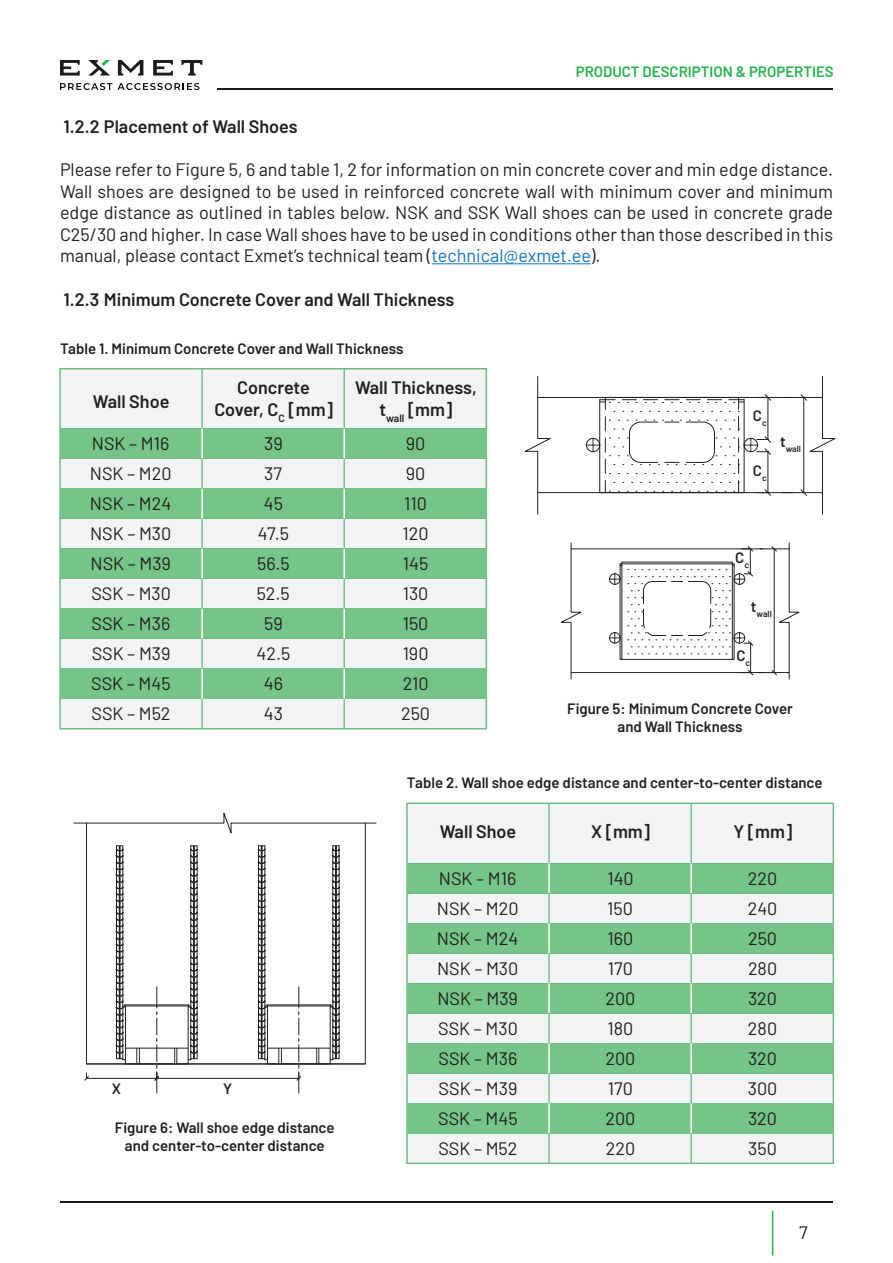
<style>
.page{position:relative;width:893px;height:1263px;background:#fff}
.page>*{position:absolute;margin:0;border:0;box-sizing:border-box;transform-origin:0 0}
.t1{font:18px/30px "Barlow";color:#231f20;text-align:justify}
.t2{font:600 18px/21.6px "Barlow";color:#231f20;text-align:center}
.t3{font:600 15px/18px "Barlow";color:#231f20;text-align:center}
.t4{font:600 15px "Barlow";color:#25b24b}
.t5{font:600 8.7px "Barlow";color:#231f20}
.s1{color:#1074bc}
</style>
<div class="page">
<div style="left:407px;top:1133px;width:426px;height:30px;background:#f2f3f4"></div>
<div style="left:407px;top:983px;width:426px;height:30px;background:#75c488"></div>
<div style="left:407px;top:1013px;width:426px;height:30px;background:#f2f3f4"></div>
<div style="left:407px;top:1043px;width:426px;height:30px;background:#75c488"></div>
<div style="left:407px;top:1073px;width:426px;height:30px;background:#f2f3f4"></div>
<div style="left:407px;top:1103px;width:426px;height:30px;background:#75c488"></div>
<div style="left:407px;top:863px;width:426px;height:30px;background:#75c488"></div>
<div style="left:407px;top:893px;width:426px;height:30px;background:#f2f3f4"></div>
<div style="left:407px;top:923px;width:426px;height:30px;background:#75c488"></div>
<div style="left:407px;top:953px;width:426px;height:30px;background:#f2f3f4"></div>
<div style="left:407px;top:803px;width:426px;height:60px;background:#f2f3f4"></div>
<hr style="left:548px;top:803px;width:2px;height:60px;background:#75c488">
<hr style="left:548px;top:863px;width:2px;height:30px;background:#fff">
<hr style="left:548px;top:893px;width:2px;height:30px;background:#75c488">
<hr style="left:548px;top:923px;width:2px;height:30px;background:#fff">
<hr style="left:548px;top:953px;width:2px;height:30px;background:#75c488">
<hr style="left:548px;top:983px;width:2px;height:30px;background:#fff">
<hr style="left:548px;top:1013px;width:2px;height:30px;background:#75c488">
<hr style="left:548px;top:1043px;width:2px;height:30px;background:#fff">
<hr style="left:548px;top:1073px;width:2px;height:30px;background:#75c488">
<hr style="left:548px;top:1133px;width:2px;height:30px;background:#75c488">
<hr style="left:548px;top:1103px;width:2px;height:30px;background:#fff">
<hr style="left:690px;top:803px;width:2px;height:60px;background:#75c488">
<hr style="left:690px;top:863px;width:2px;height:30px;background:#fff">
<hr style="left:690px;top:893px;width:2px;height:30px;background:#75c488">
<hr style="left:690px;top:923px;width:2px;height:30px;background:#fff">
<hr style="left:690px;top:953px;width:2px;height:30px;background:#75c488">
<hr style="left:690px;top:983px;width:2px;height:30px;background:#fff">
<hr style="left:690px;top:1013px;width:2px;height:30px;background:#75c488">
<hr style="left:690px;top:1043px;width:2px;height:30px;background:#fff">
<hr style="left:690px;top:1073px;width:2px;height:30px;background:#75c488">
<hr style="left:690px;top:1133px;width:2px;height:30px;background:#75c488">
<hr style="left:690px;top:1103px;width:2px;height:30px;background:#fff">
<hr style="left:60px;top:1201px;width:773px;height:2px;background:#1b1b19">
<hr style="left:772px;top:1210px;width:1px;height:45px;background:#27b24b">
<svg style="left:181px;top:60px;width:21px;height:16px"></svg>
<svg style="left:153px;top:60px;width:20px;height:16px"></svg>
<svg style="left:118px;top:60px;width:25px;height:16px"></svg>
<svg style="left:60px;top:60px;width:20px;height:16px"></svg>
<svg style="left:88px;top:60px;width:22px;height:16px"></svg>
<svg style="left:60px;top:83px;width:139px;height:7px"></svg>
<hr style="left:217px;top:88px;width:616px;height:2px;background:#1b1b19">
<hr style="left:432px;top:263px;width:159px;height:1px;background:#1074bc">
<div style="left:60px;top:699px;width:426px;height:30px;background:#f2f3f4"></div>
<div style="left:60px;top:549px;width:426px;height:30px;background:#75c488"></div>
<div style="left:60px;top:579px;width:426px;height:30px;background:#f2f3f4"></div>
<div style="left:60px;top:609px;width:426px;height:30px;background:#75c488"></div>
<div style="left:60px;top:639px;width:426px;height:30px;background:#f2f3f4"></div>
<div style="left:60px;top:669px;width:426px;height:30px;background:#75c488"></div>
<div style="left:60px;top:429px;width:426px;height:30px;background:#75c488"></div>
<div style="left:60px;top:459px;width:426px;height:30px;background:#f2f3f4"></div>
<div style="left:60px;top:489px;width:426px;height:30px;background:#75c488"></div>
<div style="left:60px;top:519px;width:426px;height:30px;background:#f2f3f4"></div>
<div style="left:60px;top:369px;width:426px;height:60px;background:#f2f3f4"></div>
<hr style="left:201px;top:369px;width:2px;height:60px;background:#75c488">
<hr style="left:201px;top:429px;width:2px;height:30px;background:#fff">
<hr style="left:201px;top:459px;width:2px;height:30px;background:#75c488">
<hr style="left:201px;top:489px;width:2px;height:30px;background:#fff">
<hr style="left:201px;top:519px;width:2px;height:30px;background:#75c488">
<hr style="left:201px;top:549px;width:2px;height:30px;background:#fff">
<hr style="left:201px;top:579px;width:2px;height:30px;background:#75c488">
<hr style="left:201px;top:609px;width:2px;height:30px;background:#fff">
<hr style="left:201px;top:639px;width:2px;height:30px;background:#75c488">
<hr style="left:201px;top:699px;width:2px;height:30px;background:#75c488">
<hr style="left:201px;top:669px;width:2px;height:30px;background:#fff">
<hr style="left:343px;top:369px;width:2px;height:60px;background:#75c488">
<hr style="left:343px;top:429px;width:2px;height:30px;background:#fff">
<hr style="left:343px;top:459px;width:2px;height:30px;background:#75c488">
<hr style="left:343px;top:489px;width:2px;height:30px;background:#fff">
<hr style="left:343px;top:519px;width:2px;height:30px;background:#75c488">
<hr style="left:343px;top:549px;width:2px;height:30px;background:#fff">
<hr style="left:343px;top:579px;width:2px;height:30px;background:#75c488">
<hr style="left:343px;top:609px;width:2px;height:30px;background:#fff">
<hr style="left:343px;top:639px;width:2px;height:30px;background:#75c488">
<hr style="left:343px;top:699px;width:2px;height:30px;background:#75c488">
<hr style="left:343px;top:669px;width:2px;height:30px;background:#fff">
<svg style="left:605px;top:480px;width:134px;height:11px"></svg>
<hr style="left:538px;top:492px;width:284px;height:1px;background:#231f20">
<hr style="left:538px;top:397px;width:284px;height:1px;background:#231f20">
<hr style="left:768px;top:451px;width:1px;height:42px;background:#231f20">
<svg style="left:757px;top:489px;width:14px;height:7px"></svg>
<svg style="left:525px;top:376px;width:27px;height:139px"></svg>
<svg style="left:800px;top:376px;width:36px;height:139px"></svg>
<svg style="left:586px;top:394px;width:185px;height:80px"></svg>
<hr style="left:571px;top:672px;width:218px;height:1px;background:#231f20">
<hr style="left:571px;top:549px;width:218px;height:1px;background:#231f20">
<hr style="left:750px;top:643px;width:1px;height:30px;background:#231f20">
<svg style="left:560px;top:542px;width:23px;height:137px"></svg>
<svg style="left:742px;top:670px;width:21px;height:5px"></svg>
<svg style="left:771px;top:542px;width:29px;height:137px"></svg>
<svg style="left:609px;top:546px;width:144px;height:114px"></svg>
<hr style="left:125px;top:1064px;width:63px;height:1px;background:#231f20">
<hr style="left:86px;top:1078px;width:71px;height:1px;background:#231f20">
<svg style="left:84px;top:1073px;width:5px;height:8px"></svg>
<hr style="left:267px;top:1064px;width:63px;height:1px;background:#231f20">
<hr style="left:157px;top:1078px;width:142px;height:1px;background:#231f20">
<svg style="left:154px;top:1064px;width:5px;height:29px"></svg>
<svg style="left:296px;top:1064px;width:5px;height:29px"></svg>
<svg style="left:86px;top:835px;width:280px;height:229px"></svg>
<svg style="left:73px;top:812px;width:304px;height:23px"></svg>
<svg style="left:116px;top:845px;width:10px;height:215px"></svg>
<svg style="left:188px;top:845px;width:10px;height:215px"></svg>
<svg style="left:258px;top:845px;width:10px;height:215px"></svg>
<svg style="left:330px;top:845px;width:10px;height:215px"></svg>
<p class="t4" style="left:576px;top:61px;width:260px">PRODUCT DESCRIPTION &amp; PROPERTIES</p>
<p class="t2" style="left:64px;top:114px;width:236px">1.2.2 Placement of Wall Shoes</p>
<p class="t1" style="left:60px;top:157px;width:775px;line-height:21.6px">Please refer to Figure 5, 6 and table 1, 2 for information on min concrete cover and min edge distance.<br>Wall shoes are designed to be used in reinforced concrete wall with minimum cover and minimum edge distance as outlined in tables below. NSK and SSK Wall shoes can be used in concrete grade C25/30 and higher. In case Wall shoes have to be used in conditions other than those described in this manual, please contact Exmet’s technical team (<span class="s1">technical@exmet.ee</span>).</p>
<p class="t2" style="left:64px;top:287px;width:392px">1.2.3 Minimum Concrete Cover and Wall Thickness</p>
<p class="t3" style="left:60px;top:338px;width:345px">Table 1. Minimum Concrete Cover and Wall Thickness</p>
<p class="t2" style="left:93px;top:389px;width:78px">Wall Shoe</p>
<p class="t1" style="left:90px;top:427px;width:83px;text-align:left">NSK – M16<br>NSK – M20<br>NSK – M24<br>NSK – M30<br>NSK – M39</p>
<p class="t2" style="left:214px;top:376px;width:120px">Concrete<br>Cover, C<sub>C</sub> [mm]</p>
<p class="t1" style="left:257px;top:427px;width:34px;text-align:center">39<br>37<br>45<br>47.5<br>56.5</p>
<p class="t1" style="left:91px;top:577px;width:81px">SSK – M30<br>SSK – M36<br>SSK – M39<br>SSK – M45<br>SSK – M52</p>
<p class="t1" style="left:257px;top:577px;width:35px;text-align:center">52.5<br>59<br>42.5<br>46<br>43</p>
<p class="t3" style="left:112px;top:1078px;width:11px">X</p>
<p class="t3" style="left:223px;top:1078px;width:10px">Y</p>
<p class="t3" style="left:115px;top:1118px;width:221px">Figure 6: Wall shoe edge distance and center-to-center distance</p>
<p class="t2" style="left:355px;top:376px;width:123px">Wall Thickness, t<sub>wall</sub> [mm]</p>
<p class="t1" style="left:403px;top:427px;width:28px;text-align:left">90<br>90<br>110<br>120<br>145</p>
<p class="t1" style="left:401px;top:577px;width:31px">130<br>150<br>190<br>210<br>250</p>
<p class="t3" style="left:753px;top:406px;width:15px">C<sub>c</sub></p>
<p class="t3" style="left:753px;top:460px;width:15px">C<sub>c</sub></p>
<p class="t5" style="left:780px;top:442px;width:22px"><sup>t</sup>wall</p>
<p class="t3" style="left:735px;top:547px;width:15px">C<sub>c</sub></p>
<p class="t5" style="left:751px;top:608px;width:22px"><sup>t</sup>wall</p>
<p class="t3" style="left:736px;top:645px;width:15px">C<sub>c</sub></p>
<p class="t3" style="left:567px;top:698px;width:227px">Figure 5: Minimum Concrete Cover and Wall Thickness</p>
<p class="t3" style="left:407px;top:773px;width:417px">Table 2. Wall shoe edge distance and center-to-center distance</p>
<p class="t2" style="left:440px;top:819px;width:78px">Wall Shoe</p>
<p class="t1" style="left:437px;top:862px;width:83px;text-align:left">NSK – M16<br>NSK – M20<br>NSK – M24<br>NSK – M30<br>NSK – M39</p>
<p class="t2" style="left:591px;top:819px;width:61px">X [mm]</p>
<p class="t1" style="left:605px;top:862px;width:31px;text-align:left">140<br>150<br>160<br>170<br>200</p>
<p class="t1" style="left:438px;top:1012px;width:81px">SSK – M30<br>SSK – M36<br>SSK – M39<br>SSK – M45<br>SSK – M52</p>
<p class="t1" style="left:605px;top:1012px;width:32px;text-align:left">180<br>200<br>170<br>200<br>220</p>
<p class="t2" style="left:733px;top:819px;width:60px">Y [mm]</p>
<p class="t1" style="left:748px;top:862px;width:31px">220<br>240<br>250<br>280<br>320</p>
<p class="t1" style="left:748px;top:1012px;width:31px">280<br>320<br>300<br>320<br>350</p>
<p class="t1" style="left:799px;top:1216px;width:10px">7</p>
</div>
